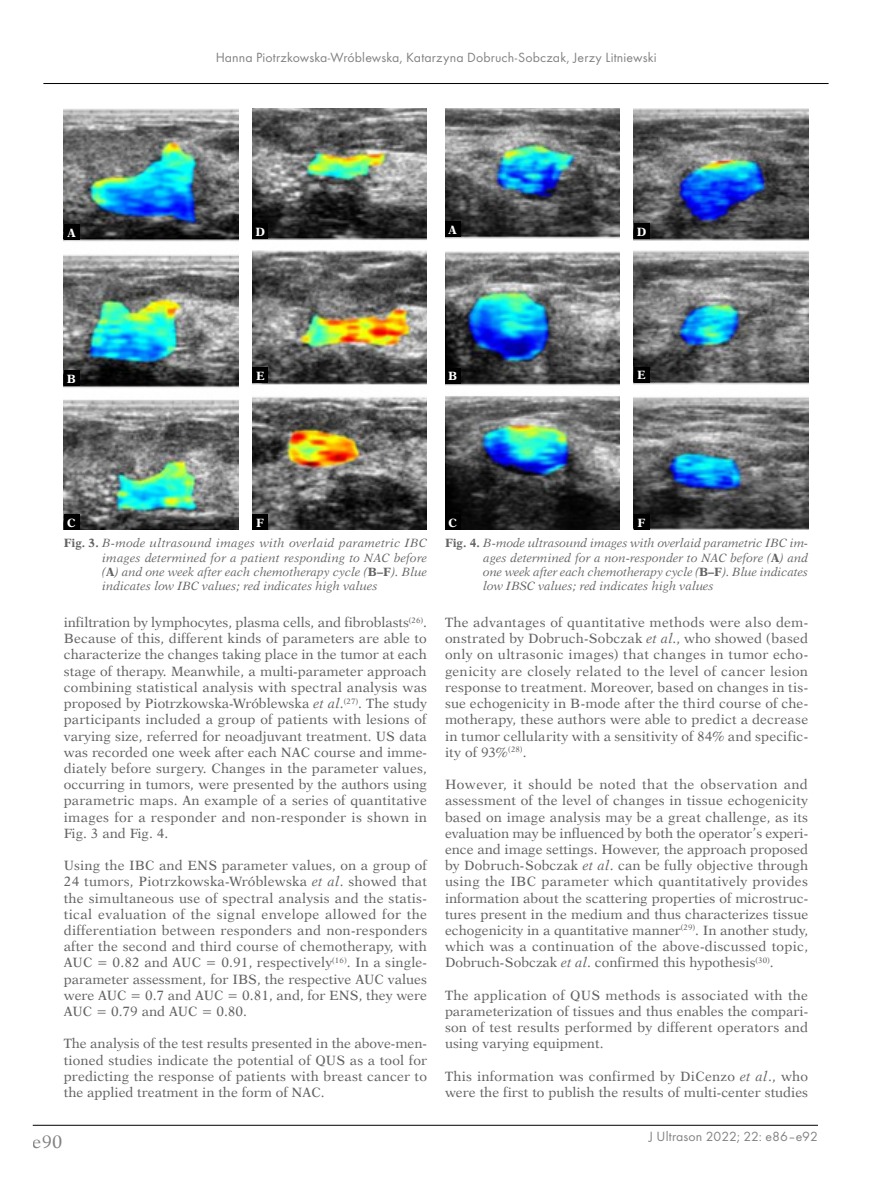
<style>
.page{position:relative;width:872px;height:1191px;background:#fff}
.page>*{position:absolute;margin:0;border:0;box-sizing:border-box;transform-origin:0 0}
.t1{font:18px "Dutch 823 EU Normal";color:#636363}
.t2{font:13.8px "Futura TCE";letter-spacing:.01em;color:#636363}
.BANG_-_Body_Ang{font:13.5px/16.2px "Dutch 823 EU Normal";color:#636363;text-align:justify}
.Podpis_zdjec_rys_ANG{font:12px/14.4px "Dutch 823 EU Italic";color:#636363;text-align:justify}
.Normalny{font:12px "Dutch 823 EU Bold";color:#fff}
.s1{font-family:"Dutch 823 EU Bold"}
.s2{font-family:"Dutch 823 EU Italic"}
</style>
<div class="page">
<hr style="left:33px;top:1125px;width:785px;height:1px;background:#000">
<hr style="left:43px;top:83px;width:785px;height:1px;background:#000">
<img style="left:64px;top:108px;width:174px;height:421px">
<img style="left:252px;top:108px;width:175px;height:421px">
<div style="left:64px;top:224px;width:15px;height:15px;background:#000"></div>
<div style="left:252px;top:223px;width:16px;height:16px;background:#000"></div>
<div style="left:64px;top:370px;width:15px;height:16px;background:#000"></div>
<div style="left:252px;top:368px;width:16px;height:15px;background:#000"></div>
<div style="left:64px;top:514px;width:15px;height:15px;background:#000"></div>
<div style="left:252px;top:514px;width:16px;height:15px;background:#000"></div>
<img style="left:445px;top:108px;width:174px;height:421px">
<img style="left:634px;top:108px;width:174px;height:421px">
<div style="left:445px;top:222px;width:15px;height:15px;background:#000"></div>
<div style="left:634px;top:224px;width:15px;height:15px;background:#000"></div>
<div style="left:445px;top:368px;width:15px;height:15px;background:#000"></div>
<div style="left:634px;top:367px;width:15px;height:15px;background:#000"></div>
<div style="left:445px;top:514px;width:15px;height:15px;background:#000"></div>
<div style="left:634px;top:514px;width:15px;height:15px;background:#000"></div>
<p class="t2" style="left:215px;top:49px;width:443px">Hanna Piotrzkowska-Wróblewska, Katarzyna Dobruch-Sobczak, Jerzy Litniewski</p>
<p class="Normalny" style="left:67px;top:225px;width:10px">A</p>
<p class="Normalny" style="left:255px;top:224px;width:11px">D</p>
<p class="Normalny" style="left:67px;top:371px;width:11px">B</p>
<p class="Normalny" style="left:256px;top:368px;width:10px">E</p>
<p class="Normalny" style="left:448px;top:222px;width:10px">A</p>
<p class="Normalny" style="left:637px;top:224px;width:11px">D</p>
<p class="Normalny" style="left:448px;top:369px;width:11px">B</p>
<p class="Normalny" style="left:637px;top:368px;width:10px">E</p>
<p class="Normalny" style="left:67px;top:515px;width:10px">C</p>
<p class="Normalny" style="left:256px;top:515px;width:10px">F</p>
<p class="Podpis_zdjec_rys_ANG" style="left:102px;top:536px;width:326px;text-indent:-38px"><span class="s1">Fig. 3.</span> B-mode ultrasound images with overlaid parametric IBC images determined for a patient responding to NAC before (<span class="s1">A</span>) and one week after each chemotherapy cycle (<span class="s1">B–F</span>). Blue indicates low IBC values; red indicates high values</p>
<p class="BANG_-_Body_Ang" style="left:64px;top:614px;width:365px">infiltration by lymphocytes, plasma cells, and fibroblasts<sup>(26)</sup>.<br>Because of this, different kinds of parameters are able to characterize the changes taking place in the tumor at each stage of therapy. Meanwhile, a multi-parameter approach combining statistical analysis with spectral analysis was proposed by Piotrzkowska-Wróblewska <span class="s2">et al</span>.<sup>(27)</sup>. The study participants included a group of patients with lesions of varying size, referred for neoadjuvant treatment. US data was recorded one week after each NAC course and imme&shy;diately before surgery. Changes in the parameter values, occurring in tumors, were presented by the authors using parametric maps. An example of a series of quantitative images for a responder and non-responder is shown in Fig. 3 and Fig. 4.</p>
<p class="BANG_-_Body_Ang" style="left:64px;top:857px;width:365px">Using the IBC and ENS parameter values, on a group of 24 tumors, Piotrzkowska-Wróblewska <span class="s2">et al</span>. showed that the simultaneous use of spectral analysis and the statis&shy;tical evaluation of the signal envelope allowed for the differentiation between responders and non-responders after the second and third course of chemotherapy, with AUC = 0.82 and AUC = 0.91, respectively<sup>(16)</sup>. In a single&shy;parameter assessment, for IBS, the respective AUC values were AUC = 0.7 and AUC = 0.81, and, for ENS, they were AUC = 0.79 and AUC = 0.80.</p>
<p class="BANG_-_Body_Ang" style="left:64px;top:1035px;width:365px">The analysis of the test results presented in the above-men&shy;tioned studies indicate the potential of QUS as a tool for predicting the response of patients with breast cancer to the applied treatment in the form of NAC.</p>
<p class="Normalny" style="left:448px;top:515px;width:10px">C</p>
<p class="Normalny" style="left:637px;top:515px;width:10px">F</p>
<p class="Podpis_zdjec_rys_ANG" style="left:483px;top:536px;width:326px;text-indent:-38px"><span class="s1">Fig. 4.</span> B-mode ultrasound images with overlaid parametric IBC im&shy;ages determined for a non-responder to NAC before (<span class="s1">A</span>) and one week after each chemotherapy cycle (<span class="s1">B–F</span>). Blue indicates low IBSC values; red indicates high values</p>
<p class="BANG_-_Body_Ang" style="left:445px;top:614px;width:365px">The advantages of quantitative methods were also dem&shy;onstrated by Dobruch-Sobczak <span class="s2">et al</span>., who showed (based only on ultrasonic images) that changes in tumor echo&shy;genicity are closely related to the level of cancer lesion response to treatment. Moreover, based on changes in tis&shy;sue echogenicity in B-mode after the third course of che&shy;motherapy, these authors were able to predict a decrease in tumor cellularity with a sensitivity of 84% and specific&shy;ity of 93%<sup>(28)</sup>.</p>
<p class="BANG_-_Body_Ang" style="left:445px;top:776px;width:365px">However, it should be noted that the observation and assessment of the level of changes in tissue echogenicity based on image analysis may be a great challenge, as its evaluation may be influenced by both the operator’s experi&shy;ence and image settings. However, the approach proposed by Dobruch-Sobczak <span class="s2">et al</span>. can be fully objective through using the IBC parameter which quantitatively provides information about the scattering properties of microstruc&shy;tures present in the medium and thus characterizes tissue echogenicity in a quantitative manner<sup>(29)</sup>. In another study, which was a continuation of the above-discussed topic, Dobruch-Sobczak <span class="s2">et al</span>. confirmed this hypothesis<sup>(30)</sup>.</p>
<p class="BANG_-_Body_Ang" style="left:445px;top:987px;width:365px">The application of QUS methods is associated with the parameterization of tissues and thus enables the compari&shy;son of test results performed by different operators and using varying equipment.</p>
<p class="BANG_-_Body_Ang" style="left:445px;top:1068px;width:365px">This information was confirmed by DiCenzo <span class="s2">et al</span>., who were the first to publish the results of multi-center studies</p>
<h1 class="t1" style="left:33px;top:1131px;width:31px">e90</h1>
<p class="t2" style="left:649px;top:1128px;width:170px">J Ultrason 2022; 22: e86–e92</p>
</div>
